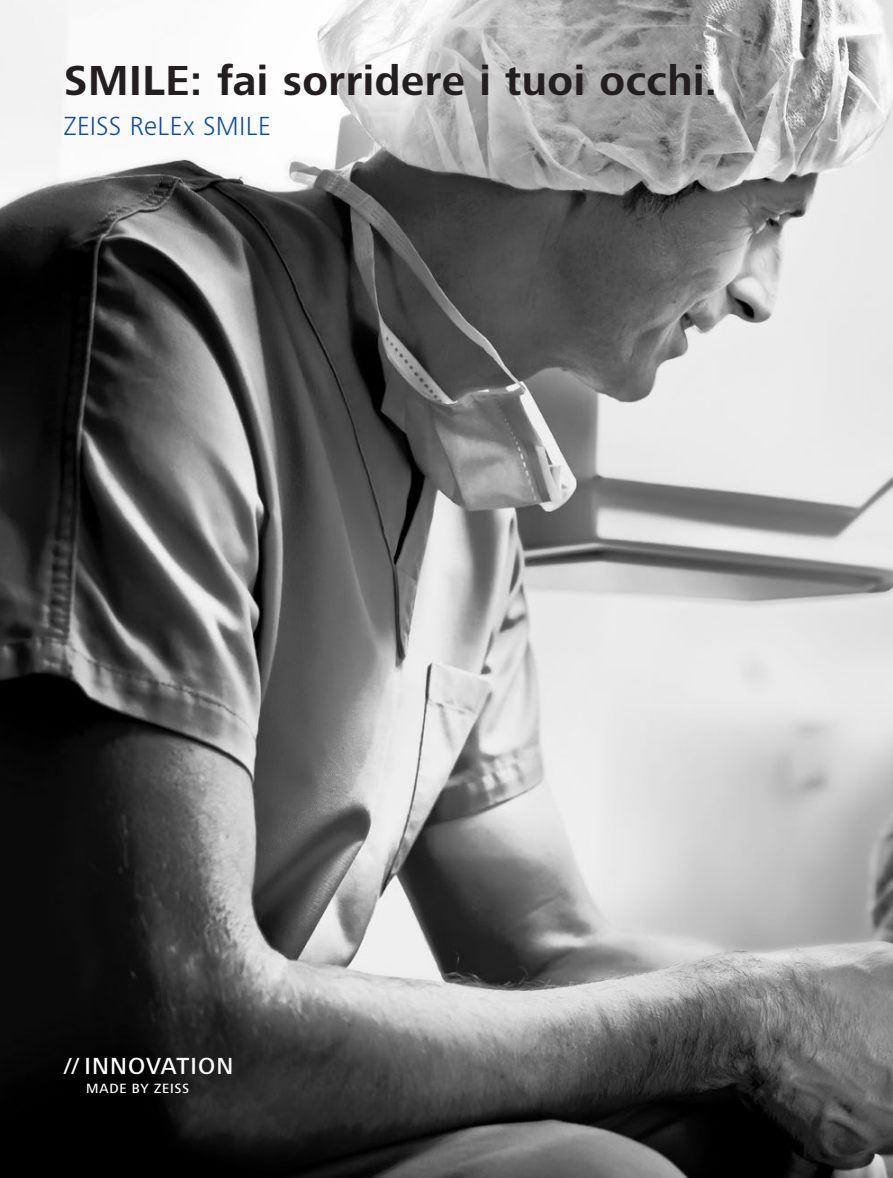
<style>
.page{position:relative;width:893px;height:1178px;background:#fff}
.page>*{position:absolute;margin:0;border:0;box-sizing:border-box;transform-origin:0 0}
.t1{font:700 43.2px "ZEISS Frutiger Next W1 G";letter-spacing:.01em;color:#231f20}
.t2{font:300 27px "ZEISS Frutiger Next W1 G";letter-spacing:.015em;color:#0d4da1}
.t3{font:500 24px "ZEISS Frutiger Next W1 G";letter-spacing:.045em;color:#fff}
.t4{font:500 13.8px "ZEISS Frutiger Next W1 G";letter-spacing:.055em;color:#fff}
</style>
<div class="page">
<img style="left:0;top:0;width:893px;height:1178px">
<p class="t1" style="left:64px;top:50px;width:655px">SMILE: fai sorridere i tuoi occhi.</p>
<p class="t2" style="left:64px;top:108px;width:208px">ZEISS ReLEx SMILE</p>
<p class="t3" style="left:64px;top:1049px;width:171px">// INNOVATION</p>
<p class="t4" style="left:86px;top:1079px;width:105px">MADE BY ZEISS</p>
</div>
